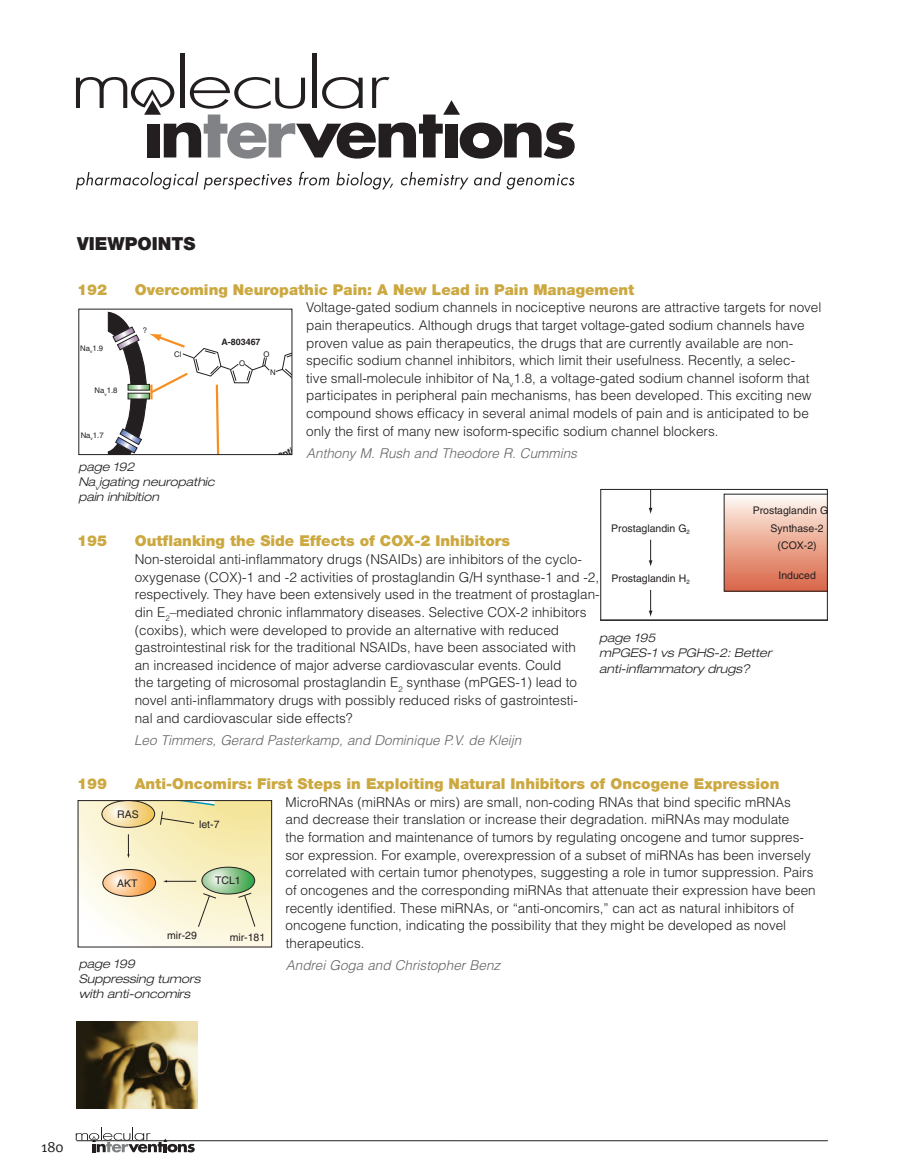
<style>
.page{position:relative;width:905px;height:1175px;background:#fff}
.page>*{position:absolute;margin:0;border:0;box-sizing:border-box;transform-origin:0 0}
.t1{font:900 18px "Helvetica Neue";color:#231f20}
.t2{font:900 15px "Helvetica Neue";color:#cca840}
.t3{font:15px "Meta";color:#231f20}
.t4{font:300 13.5px/17.7px "Helvetica";color:#231f20}
.t5{font:italic 300 13.5px "Helvetica";color:#636366}
.t6{font:italic 300 expanded 12px/15px "Helvetica Neue";color:#231f20}
.t7{font:10.5px "Helvetica";color:#231f20}
.t8{font:700 8.85px "Helvetica";color:#231f20}
.t9{font:7.8px "Helvetica";color:#231f20}
</style>
<div class="page">
<svg style="left:76px;top:1127px;width:119px;height:25px"></svg>
<hr style="left:76px;top:1140px;width:751px;height:1px;background:#231f20">
<hr style="left:180px;top:54px;width:4px;height:54px;background:#231f20">
<hr style="left:312px;top:54px;width:4px;height:54px;background:#231f20">
<svg style="left:76px;top:77px;width:498px;height:82px"></svg>
<svg style="left:76px;top:172px;width:122px;height:17px"></svg>
<svg style="left:204px;top:174px;width:88px;height:15px"></svg>
<svg style="left:299px;top:172px;width:30px;height:13px"></svg>
<svg style="left:336px;top:172px;width:57px;height:17px"></svg>
<svg style="left:401px;top:172px;width:67px;height:17px"></svg>
<svg style="left:474px;top:172px;width:100px;height:17px"></svg>
<img style="left:76px;top:1021px;width:122px;height:87px">
<svg style="left:107px;top:311px;width:183px;height:142px"></svg>
<div style="left:78px;top:309px;width:214px;height:146px;border:1px solid #231f20"></div>
<hr style="left:600px;top:620px;width:227px;height:1px;background:#322e2f">
<svg style="left:648px;top:491px;width:177px;height:126px"></svg>
<div style="left:600px;top:489px;width:227px;height:131px;border:1px solid #231f20"></div>
<svg style="left:80px;top:802px;width:190px;height:143px;background:#f1eac4"></svg>
<div style="left:78px;top:800px;width:194px;height:147px;border:1px solid #231f20"></div>
<h1 class="t1" style="left:77px;top:237px;width:120px">VIEWPOINTS</h1>
<p class="t2" style="left:77px;top:284px;width:32px">192</p>
<p class="t2" style="left:135px;top:284px;width:501px">Overcoming Neuropathic Pain: A New Lead in Pain Management</p>
<p class="t4" style="left:306px;top:300px;width:516px">Voltage-gated sodium channels in nociceptive neurons are attractive targets for novel pain therapeutics. Although drugs that target voltage-gated sodium channels have proven value as pain therapeutics, the drugs that are currently available are non&shy;specific sodium channel inhibitors, which limit their usefulness. Recently, a selec-<br>tive small-molecule inhibitor of Na<sub>v</sub>1.8, a voltage-gated sodium channel isoform that participates in peripheral pain mechanisms, has been developed. This exciting new compound shows efficacy in several animal models of pain and is anticipated to be only the first of many new isoform-specific sodium channel blockers.</p>
<p class="t5" style="left:306px;top:448px;width:272px">Anthony M. Rush and Theodore R. Cummins</p>
<p class="t9" style="left:143px;top:328px;width:6px">?</p>
<p class="t8" style="left:221px;top:338px;width:41px">A-803467</p>
<p class="t9" style="left:80px;top:345px;width:24px">Na<sub>v</sub>1.9</p>
<p class="t9" style="left:94px;top:388px;width:24px">Na<sub>v</sub>1.8</p>
<p class="t9" style="left:81px;top:432px;width:24px">Na<sub>v</sub>1.7</p>
<p class="t9" style="left:263px;top:351px;width:8px">O</p>
<p class="t9" style="left:174px;top:352px;width:9px">Cl</p>
<p class="t9" style="left:239px;top:360px;width:8px">O</p>
<p class="t9" style="left:270px;top:369px;width:7px">N</p>
<p class="t8" style="left:270px;top:454px;width:25px;rotate:-19deg">icepti</p>
<p class="t6" style="left:78px;top:460px;width:138px">page 192<br>Na<sub>v</sub>igating neuropathic pain inhibition</p>
<p class="t7" style="left:752px;top:507px;width:77px">Prostaglandin G</p>
<p class="t7" style="left:770px;top:524px;width:55px">Synthase-2</p>
<p class="t7" style="left:777px;top:541px;width:41px">(COX-2)</p>
<p class="t7" style="left:778px;top:571px;width:39px">Induced</p>
<p class="t7" style="left:611px;top:524px;width:80px">Prostaglandin G<sub>2</sub></p>
<p class="t2" style="left:77px;top:535px;width:32px">195</p>
<p class="t2" style="left:135px;top:535px;width:377px">Outflanking the Side Effects of COX-2 Inhibitors</p>
<p class="t4" style="left:135px;top:551px;width:466px">Non-steroidal anti-inflammatory drugs (NSAIDs) are inhibitors of the cyclo&shy;oxygenase (COX)-1 and -2 activities of prostaglandin G/H synthase-1 and -2, respectively. They have been extensively used in the treatment of prostaglan&shy;din E<sub>2</sub>–mediated chronic inflammatory diseases. Selective COX-2 inhibitors (coxibs), which were developed to provide an alternative with reduced gastrointestinal risk for the traditional NSAIDs, have been associated with<br>an increased incidence of major adverse cardiovascular events. Could<br>the targeting of microsomal prostaglandin E<sub>2</sub> synthase (mPGES-1) lead to novel anti-inflammatory drugs with possibly reduced risks of gastrointesti-<br>nal and cardiovascular side effects?</p>
<p class="t5" style="left:134px;top:735px;width:389px">Leo Timmers, Gerard Pasterkamp, and Dominique P.V. de Kleijn</p>
<p class="t2" style="left:77px;top:778px;width:32px">199</p>
<p class="t2" style="left:135px;top:778px;width:646px">Anti-Oncomirs: First Steps in Exploiting Natural Inhibitors of Oncogene Expression</p>
<p class="t4" style="left:285px;top:794px;width:531px">MicroRNAs (miRNAs or mirs) are small, non-coding RNAs that bind specific mRNAs and decrease their translation or increase their degradation. miRNAs may modulate<br>the formation and maintenance of tumors by regulating oncogene and tumor suppres&shy;sor expression. For example, overexpression of a subset of miRNAs has been inversely correlated with certain tumor phenotypes, suggesting a role in tumor suppression. Pairs of oncogenes and the corresponding miRNAs that attenuate their expression have been recently identified. These miRNAs, or “anti-oncomirs,” can act as natural inhibitors of oncogene function, indicating the possibility that they might be developed as novel therapeutics.</p>
<p class="t5" style="left:286px;top:960px;width:216px">Andrei Goga and Christopher Benz</p>
<p class="t7" style="left:611px;top:575px;width:80px">Prostaglandin H<sub>2</sub></p>
<p class="t6" style="left:599px;top:632px;width:174px">page 195<br>mPGES-1 vs PGHS-2: Better anti-inflammatory drugs?</p>
<p class="t7" style="left:117px;top:810px;width:23px">RAS</p>
<p class="t7" style="left:199px;top:820px;width:22px">let-7</p>
<p class="t7" style="left:117px;top:879px;width:22px">AKT</p>
<p class="t7" style="left:215px;top:876px;width:27px">TCL1</p>
<p class="t7" style="left:167px;top:931px;width:31px">mir-29</p>
<p class="t7" style="left:230px;top:933px;width:37px">mir-181</p>
<p class="t6" style="left:79px;top:957px;width:123px">page 199<br>Suppressing tumors with anti-oncomirs</p>
<p class="t3" style="left:41px;top:1137px;width:24px">180</p>
</div>
